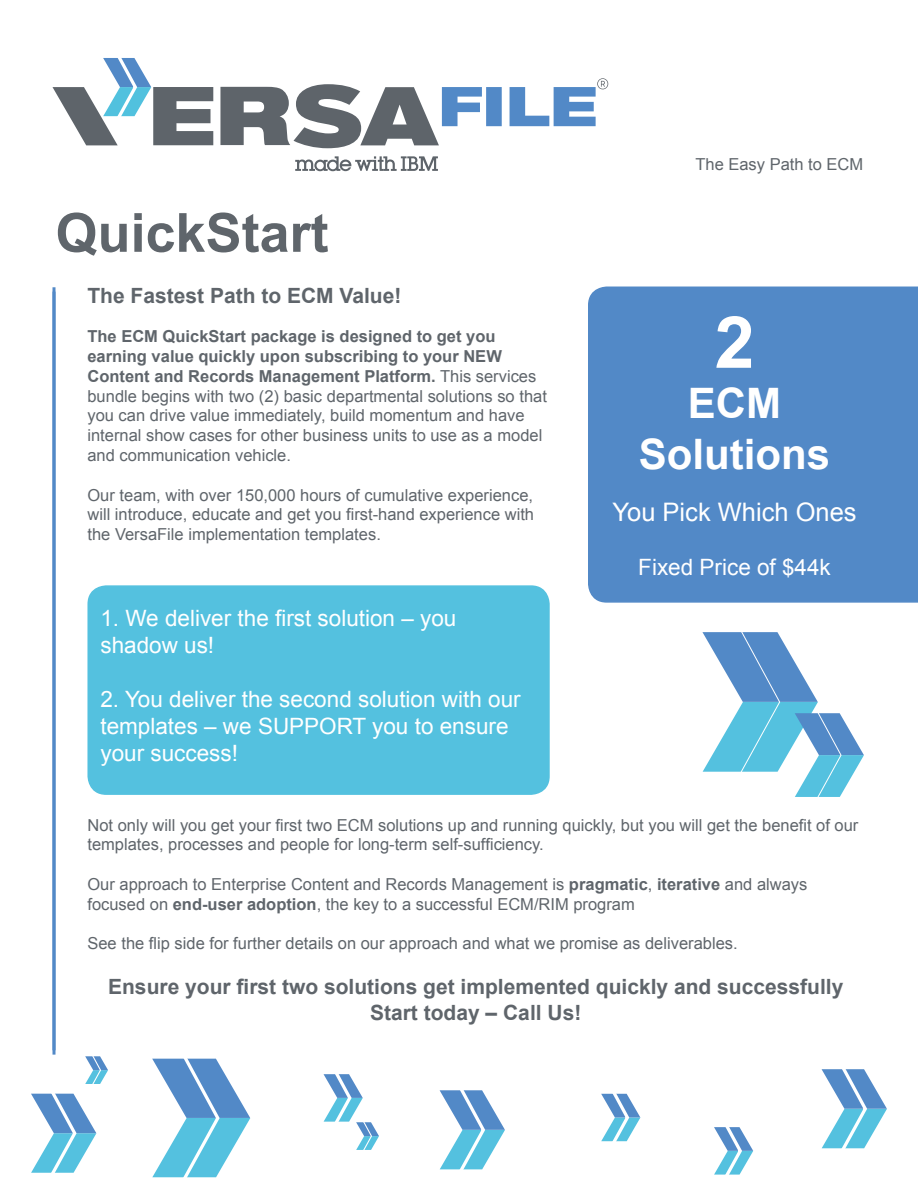
<style>
.page{position:relative;width:918px;height:1188px;background:#fff}
.page>*{position:absolute;margin:0;border:0;box-sizing:border-box;transform-origin:0 0}
.H2_white{font:700 72px "Arial";color:#fff}
.t1{font:700 54px "Arial";color:#5f656b}
.H2_white-2{font:700 42px/50.4px "Arial";color:#fff;text-align:center}
.Paragraph_White{font:25.5px "Arial";color:#fff}
.Paragraph_White-2{font:22.5px/27px "Arial";color:#fff}
.t2{font:700 21px "Arial";color:#5f656b}
.t3{font:16.5px/19.8px "Arial";color:#5f656b}
.s1{font-weight:700}
</style>
<div class="page">
<svg style="left:53px;top:58px;width:160px;height:87px"></svg>
<svg style="left:295px;top:156px;width:143px;height:15px"></svg>
<svg style="left:220px;top:78px;width:388px;height:70px"></svg>
<svg style="left:31px;top:1053px;width:77px;height:120px"></svg>
<svg style="left:152px;top:1058px;width:98px;height:120px"></svg>
<svg style="left:440px;top:1090px;width:65px;height:80px"></svg>
<svg style="left:324px;top:1074px;width:55px;height:76px"></svg>
<svg style="left:601px;top:1093px;width:39px;height:49px"></svg>
<svg style="left:822px;top:1069px;width:65px;height:80px"></svg>
<svg style="left:714px;top:1127px;width:39px;height:48px"></svg>
<svg style="left:52px;top:287px;width:4px;height:763px;background:#6797cd"></svg>
<div style="left:588px;top:287px;width:330px;height:316px;background:#5289c7"></div>
<div style="left:88px;top:586px;width:461px;height:208px;background:#54c1df;border-radius:18px"></div>
<div style="left:87px;top:585px;width:463px;height:210px;border:2px solid #54c1df;border-radius:18px"></div>
<svg style="left:702px;top:632px;width:162px;height:165px"></svg>
<h1 class="t1" style="left:56px;top:197px;width:275px">QuickStart</h1>
<h2 class="t2" style="left:87px;top:281px;width:315px">The Fastest Path to ECM Value!</h2>
<p class="t3" style="left:87px;top:327px;width:461px"><span class="s1">The ECM QuickStart package is designed to get you earning value quickly upon subscribing to your NEW Content and Records Management Platform.</span> This services bundle begins with two (2) basic departmental solutions so that you can drive value immediately, build momentum and have internal show cases for other business units to use as a model and communication vehicle.</p>
<p class="t3" style="left:87px;top:485px;width:448px;text-align:justify">Our team, with over 150,000 hours of cumulative experience, will introduce, educate and get you first-hand experience with the VersaFile implementation templates.</p>
<p class="Paragraph_White-2" style="left:100px;top:604px;width:357px">1. We deliver the first solution – you shadow us!</p>
<p class="Paragraph_White-2" style="left:100px;top:685px;width:422px">2. You deliver the second solution with our templates – we SUPPORT you to ensure your success!</p>
<p class="t3" style="left:695px;top:155px;width:169px">The Easy Path to ECM</p>
<p class="H2_white" style="left:715px;top:294px;width:42px">2</p>
<p class="H2_white-2" style="left:639px;top:379px;width:193px">ECM<br>Solutions</p>
<p class="Paragraph_White" style="left:612px;top:495px;width:246px">You Pick Which Ones</p>
<p class="Paragraph_White-2" style="left:638px;top:554px;width:194px">Fixed Price of $44k</p>
<p class="t3" style="left:87px;top:815px;width:772px">Not only will you get your first two ECM solutions up and running quickly, but you will get the benefit of our templates, processes and people for long-term self-sufficiency.</p>
<p class="t3" style="left:87px;top:875px;width:721px">Our approach to Enterprise Content and Records Management is <span class="s1">pragmatic</span>, <span class="s1">iterative</span> and always focused on <span class="s1">end-user adoption</span>, the key to a successful ECM/RIM program</p>
<p class="t3" style="left:87px;top:934px;width:652px">See the flip side for further details on our approach and what we promise as deliverables.</p>
<h2 class="t2" style="left:108px;top:973px;width:737px">Ensure your first two solutions get implemented quickly and successfully</h2>
<h2 class="t2" style="left:370px;top:998px;width:213px">Start today – Call Us!</h2>
</div>
